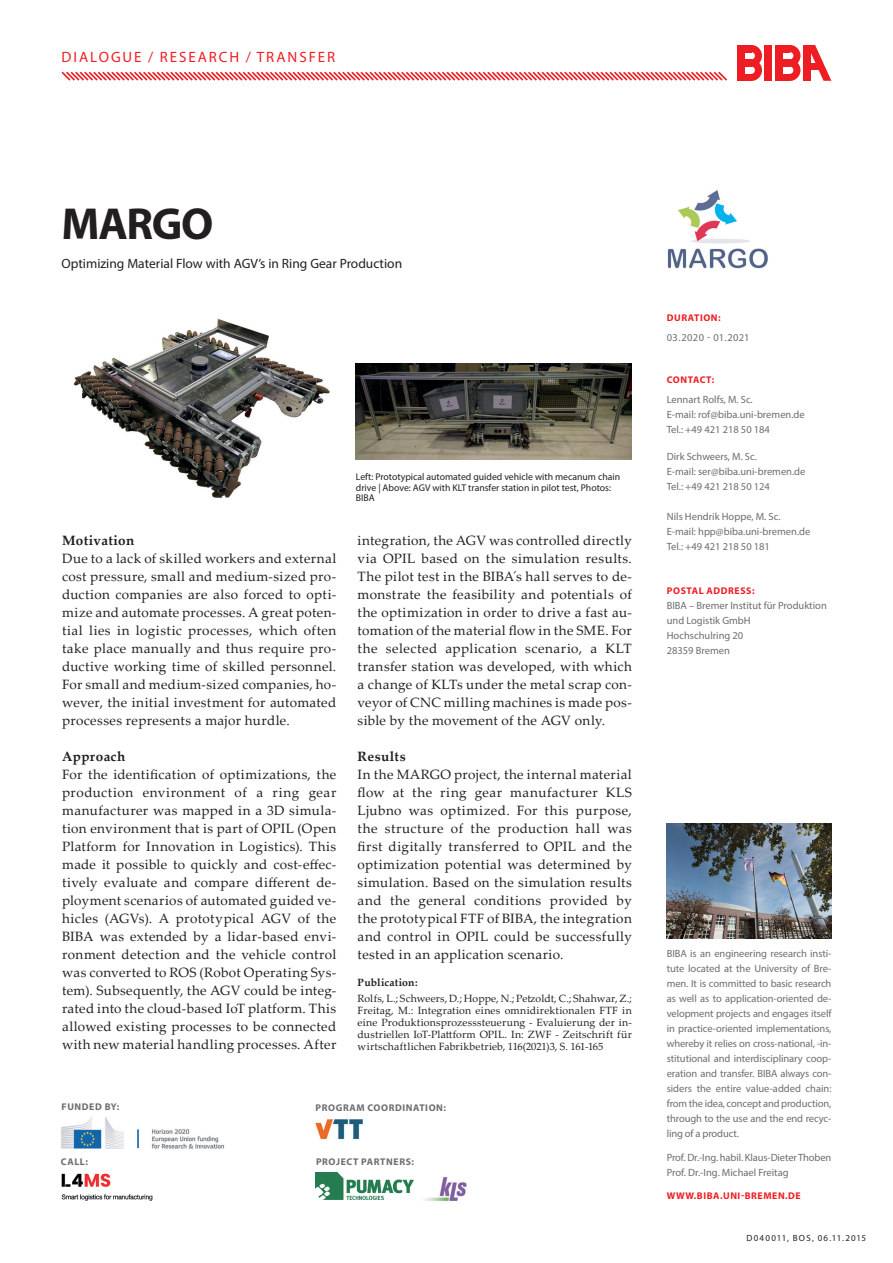
<style>
.page{position:relative;width:893px;height:1263px;background:#fff}
.page>*{position:absolute;margin:0;border:0;box-sizing:border-box;transform-origin:0 0}
.t1{font:700 45px "Myriad Pro";letter-spacing:-.03em;color:#231f20}
.t2{font:15px "Myriad Pro";letter-spacing:.13em;color:#ee1d23}
.t3{font:13.5px/18px "Palatino Linotype";letter-spacing:.025em;color:#231f20;text-align:justify}
.t4{font:13.5px "Myriad Pro";color:#231f20}
.t5{font:700 13.5px "Palatino Linotype";letter-spacing:.025em;color:#231f20}
.t6{font:10.5px/15px "Myriad Pro";color:#6c6d70}
.t7{font:10.5px/12px "Palatino Linotype";letter-spacing:.02em;color:#231f20;text-align:justify}
.t8{font:10.5px "Myriad Pro";letter-spacing:.035em;color:#6c6d70}
.t9{font:700 10.5px "Palatino Linotype";letter-spacing:.01em;color:#231f20}
.t10{font:9.75px/10.5px "Myriad Pro";color:#231f20}
.t11{font:700 9.75px "Myriad Pro";letter-spacing:.06em;color:#ee1d23}
.t12{font:700 9.75px "Myriad Pro";letter-spacing:.06em;color:#6c6d70}
.t13{font:9px "Myriad Pro";letter-spacing:.14em;color:#231f20}
</style>
<div class="page">
<svg style="left:61px;top:71px;width:666px;height:10px"></svg>
<div style="left:765px;top:45px;width:7px;height:36px;background:#ee1d23"></div>
<div style="left:803px;top:45px;width:7px;height:36px;background:#ee1d23"></div>
<svg style="left:810px;top:45px;width:21px;height:36px"></svg>
<div style="left:810px;top:63px;width:10px;height:7px;background:#ee1d23"></div>
<div style="left:737px;top:45px;width:7px;height:36px;background:#ee1d23"></div>
<div style="left:744px;top:45px;width:7px;height:7px;background:#ee1d23"></div>
<div style="left:744px;top:59px;width:7px;height:8px;background:#ee1d23"></div>
<div style="left:744px;top:74px;width:7px;height:7px;background:#ee1d23"></div>
<div style="left:775px;top:45px;width:8px;height:36px;background:#ee1d23"></div>
<div style="left:782px;top:45px;width:8px;height:7px;background:#ee1d23"></div>
<div style="left:782px;top:59px;width:8px;height:8px;background:#ee1d23"></div>
<div style="left:782px;top:74px;width:8px;height:7px;background:#ee1d23"></div>
<svg style="left:790px;top:45px;width:10px;height:36px"></svg>
<svg style="left:751px;top:45px;width:11px;height:36px"></svg>
<img style="left:667px;top:823px;width:164px;height:115px">
<img style="left:61px;top:1117px;width:164px;height:32px">
<img style="left:61px;top:1173px;width:92px;height:28px">
<img style="left:315px;top:1119px;width:48px;height:21px">
<img style="left:424px;top:1177px;width:43px;height:24px">
<img style="left:316px;top:1172px;width:97px;height:27px">
<img style="left:667px;top:190px;width:101px;height:79px">
<img style="left:356px;top:364px;width:275px;height:95px">
<img style="left:73px;top:318px;width:257px;height:180px">
<p class="t2" style="left:62px;top:48px;width:275px">DIALOGUE / RESEARCH / TRANSFER</p>
<h1 class="t1" style="left:62px;top:194px;width:154px">MARGO</h1>
<p class="t4" style="left:62px;top:255px;width:342px">Optimizing Material Flow with AGV’s in Ring Gear Production</p>
<p class="t5" style="left:62px;top:531px;width:74px">Motivation</p>
<p class="t3" style="left:62px;top:549px;width:276px">Due to a lack of skilled workers and external cost pressure, small and medium-sized pro&shy;duction companies are also forced to opti&shy;mize and automate processes. A great poten&shy;tial lies in logistic processes, which often take place manually and thus require pro&shy;ductive working time of skilled personnel.<br>For small and medium-sized companies, ho&shy;wever, the initial investment for automated processes represents a major hurdle.</p>
<p class="t5" style="left:62px;top:747px;width:65px">Approach</p>
<p class="t3" style="left:62px;top:765px;width:276px">For the identification of optimizations, the production environment of a ring gear manufacturer was mapped in a 3D simula&shy;tion environment that is part of OPIL (Open Platform for Innovation in Logistics). This made it possible to quickly and cost-effec&shy;tively evaluate and compare different de&shy;ployment scenarios of automated guided ve&shy;hicles (AGVs). A prototypical AGV of the BIBA was extended by a lidar-based envi&shy;ronment detection and the vehicle control was converted to ROS (Robot Operating Sys&shy;tem). Subsequently, the AGV could be integ&shy;rated into the cloud-based IoT platform. This allowed existing processes to be connected with new material handling processes. After</p>
<p class="t10" style="left:356px;top:471px;width:266px">Left: Prototypical automated guided vehicle with mecanum chain drive | Above: AGV with KLT transfer station in pilot test, Photos:<br>BIBA</p>
<p class="t3" style="left:358px;top:531px;width:276px">integration, the AGV was controlled directly via OPIL based on the simulation results.<br>The pilot test in the BIBA´s hall serves to de&shy;monstrate the feasibility and potentials of the optimization in order to drive a fast au&shy;tomation of the material flow in the SME. For the selected application scenario, a KLT transfer station was developed, with which a change of KLTs under the metal scrap con&shy;veyor of CNC milling machines is made pos&shy;sible by the movement of the AGV only.</p>
<p class="t5" style="left:358px;top:746px;width:50px">Results</p>
<p class="t3" style="left:358px;top:765px;width:276px">In the MARGO project, the internal material flow at the ring gear manufacturer KLS Ljubno was optimized. For this purpose, the structure of the production hall was first digitally transferred to OPIL and the optimization potential was determined by simulation. Based on the simulation results and the general conditions provided by the prototypical FTF of BIBA, the integration and control in OPIL could be successfully tested in an application scenario.</p>
<p class="t9" style="left:358px;top:975px;width:62px">Publication:</p>
<p class="t7" style="left:358px;top:992px;width:276px">Rolfs, L.; Schweers, D.; Hoppe, N.; Petzoldt, C.; Shahwar, Z.; Freitag, M.: Integration eines omnidirektionalen FTF in eine Produktionsprozesssteuerung - Evaluierung der in&shy;dustriellen IoT-Plattform OPIL. In: ZWF - Zeitschrift für wirtschaftlichen Fabrikbetrieb, 116(2021)3, S. 161-165</p>
<p class="t12" style="left:62px;top:1100px;width:59px">FUNDED BY:</p>
<p class="t12" style="left:316px;top:1101px;width:132px">PROGRAM COORDINATION:</p>
<p class="t12" style="left:61px;top:1156px;width:29px">CALL:</p>
<p class="t12" style="left:316px;top:1156px;width:99px">PROJECT PARTNERS:</p>
<p class="t11" style="left:667px;top:311px;width:55px">DURATION:</p>
<p class="t8" style="left:667px;top:331px;width:84px">03.2020 - 01.2021</p>
<p class="t11" style="left:667px;top:373px;width:49px">CONTACT:</p>
<p class="t6" style="left:667px;top:391px;width:140px">Lennart Rolfs, M. Sc.<br>E-mail: rof@biba.uni-bremen.de<br>Tel.: +49 421 218 50 184</p>
<p class="t6" style="left:667px;top:448px;width:140px">Dirk Schweers, M. Sc.<br>E-mail: ser@biba.uni-bremen.de<br>Tel.: +49 421 218 50 124</p>
<p class="t6" style="left:667px;top:508px;width:145px">Nils Hendrik Hoppe, M. Sc.<br>E-mail: hpp@biba.uni-bremen.de<br>Tel.: +49 421 218 50 181</p>
<p class="t11" style="left:667px;top:584px;width:89px">POSTAL ADDRESS:</p>
<p class="t6" style="left:667px;top:598px;width:162px">BIBA – Bremer Institut für Produktion und Logistik GmbH<br>Hochschulring 20<br>28359 Bremen</p>
<p class="t6" style="left:667px;top:946px;width:166px;text-align:justify">BIBA is an engineering research insti&shy;tute located at the University of Bre&shy;men. It is committed to basic research as well as to application-oriented de&shy;velopment projects and engages itself in practice-oriented implementations, whereby it relies on cross-national, -in&shy;stitutional and interdisciplinary coop&shy;eration and transfer. BIBA always con&shy;siders the entire value-added chain: from the idea, concept and production, through to the use and the end recyc&shy;ling of a product.</p>
<p class="t6" style="left:667px;top:1149px;width:166px">Prof. Dr.-Ing. habil. Klaus-Dieter Thoben<br>Prof. Dr.-Ing. Michael Freitag</p>
<p class="t11" style="left:667px;top:1189px;width:135px">WWW.BIBA.UNI-BREMEN.DE</p>
<p class="t13" style="left:746px;top:1232px;width:121px">D040011, BOS, 06.11.2015</p>
</div>
